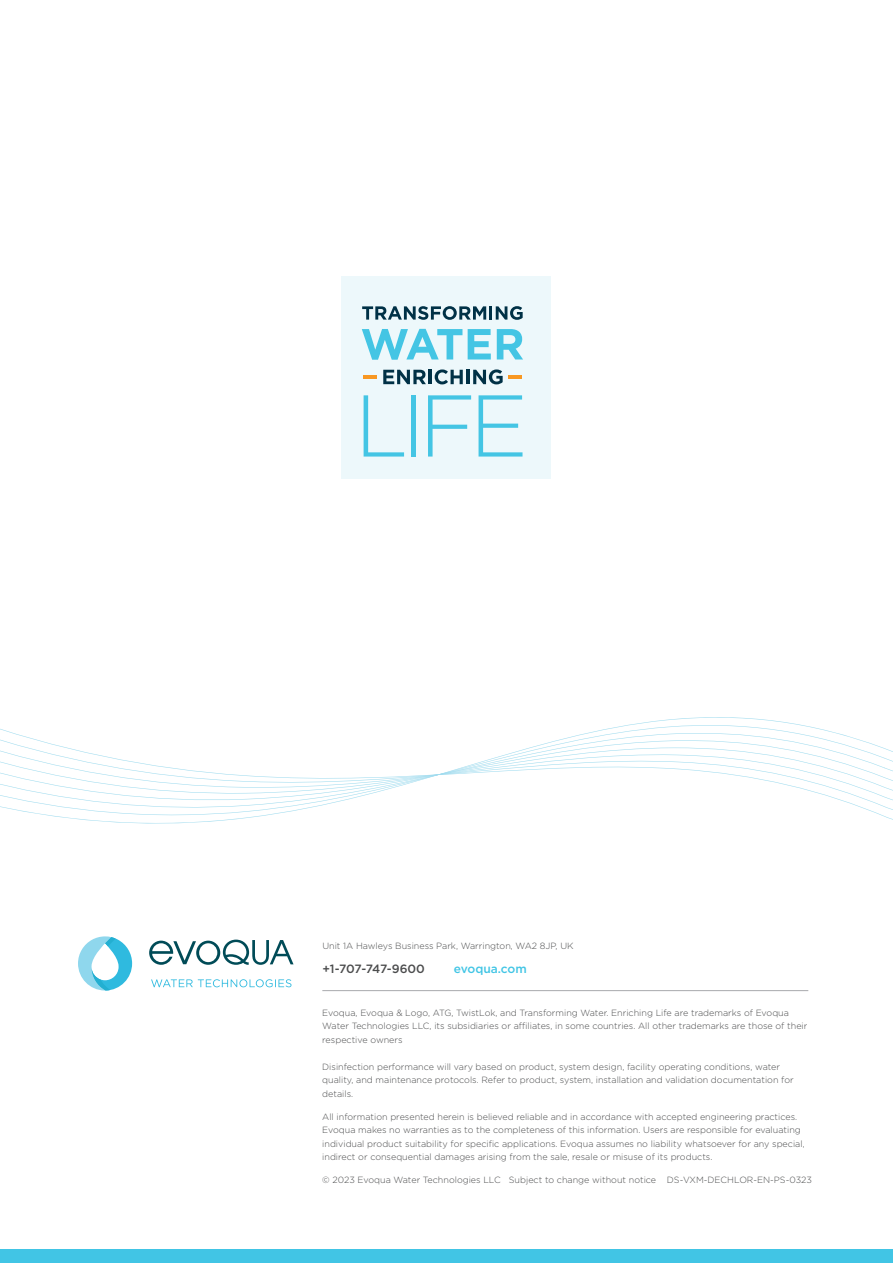
<style>
.page{position:relative;width:893px;height:1263px;background:#fff}
.page>*{position:absolute;margin:0;border:0;box-sizing:border-box;transform-origin:0 0}
.Contact_Information{font:500 12px "Gotham";letter-spacing:-.02em;color:#4b4c4d}
.Contact_Information-2{font:500 12px "Gotham";color:#41c5e5}
.Trademark_Statement{font:300 9px/13.5px "Gotham";color:#4b4c4d}
</style>
<div class="page">
<svg style="left:149px;top:939px;width:145px;height:26px"></svg>
<svg style="left:151px;top:979px;width:140px;height:8px"></svg>
<svg style="left:78px;top:936px;width:54px;height:54px"></svg>
<svg style="left:0;top:717px;width:888px;height:101px"></svg>
<div style="left:341px;top:276px;width:209px;height:202px;background:#edf8fb"></div>
<svg style="left:362px;top:306px;width:124px;height:14px"></svg>
<hr style="left:489px;top:306px;width:3px;height:14px;background:#003146">
<svg style="left:496px;top:306px;width:27px;height:14px"></svg>
<svg style="left:362px;top:329px;width:100px;height:31px"></svg>
<svg style="left:468px;top:329px;width:23px;height:30px"></svg>
<svg style="left:497px;top:329px;width:26px;height:30px"></svg>
<svg style="left:383px;top:370px;width:43px;height:14px"></svg>
<hr style="left:428px;top:370px;width:4px;height:14px;background:#003146">
<svg style="left:435px;top:369px;width:28px;height:15px"></svg>
<hr style="left:466px;top:370px;width:4px;height:14px;background:#003146">
<svg style="left:473px;top:369px;width:30px;height:15px"></svg>
<svg style="left:364px;top:395px;width:40px;height:62px"></svg>
<div style="left:411px;top:395px;width:5px;height:62px;background:#44c5e4"></div>
<svg style="left:428px;top:395px;width:43px;height:62px"></svg>
<svg style="left:479px;top:395px;width:43px;height:62px"></svg>
<hr style="left:363px;top:375px;width:14px;height:4px;background:#f89822">
<hr style="left:508px;top:375px;width:14px;height:4px;background:#f89822">
<div style="left:0;top:1250px;width:893px;height:13px;background:#41c5e5"></div>
<hr style="left:322px;top:990px;width:486px;height:1px;background:#a8a9ad">
<p class="Trademark_Statement" style="left:322px;top:939px;width:253px">Unit 1A Hawleys Business Park, Warrington, WA2 8JP, UK</p>
<p class="Contact_Information" style="left:322px;top:960px;width:104px">+1-707-747-9600</p>
<p class="Contact_Information-2" style="left:454px;top:960px;width:75px">evoqua.com</p>
<p class="Trademark_Statement" style="left:322px;top:1006px;width:487px">Evoqua, Evoqua &amp; Logo, ATG, TwistLok, and Transforming Water. Enriching Life are trademarks of Evoqua<br>Water Technologies LLC, its subsidiaries or affiliates, in some countries. All other trademarks are those of their respective owners</p>
<p class="Trademark_Statement" style="left:322px;top:1060px;width:473px">Disinfection performance will vary based on product, system design, facility operating conditions, water quality, and maintenance protocols. Refer to product, system, installation and validation documentation for details.</p>
<p class="Trademark_Statement" style="left:322px;top:1110px;width:484px">All information presented herein is believed reliable and in accordance with accepted engineering practices.<br>Evoqua makes no warranties as to the completeness of this information. Users are responsible for evaluating individual product suitability for specific applications. Evoqua assumes no liability whatsoever for any special, indirect or consequential damages arising from the sale, resale or misuse of its products.</p>
<p class="Trademark_Statement" style="left:322px;top:1173px;width:491px">© 2023 Evoqua Water Technologies LLC Subject to change without notice DS-VXM-DECHLOR-EN-PS-0323</p>
</div>
